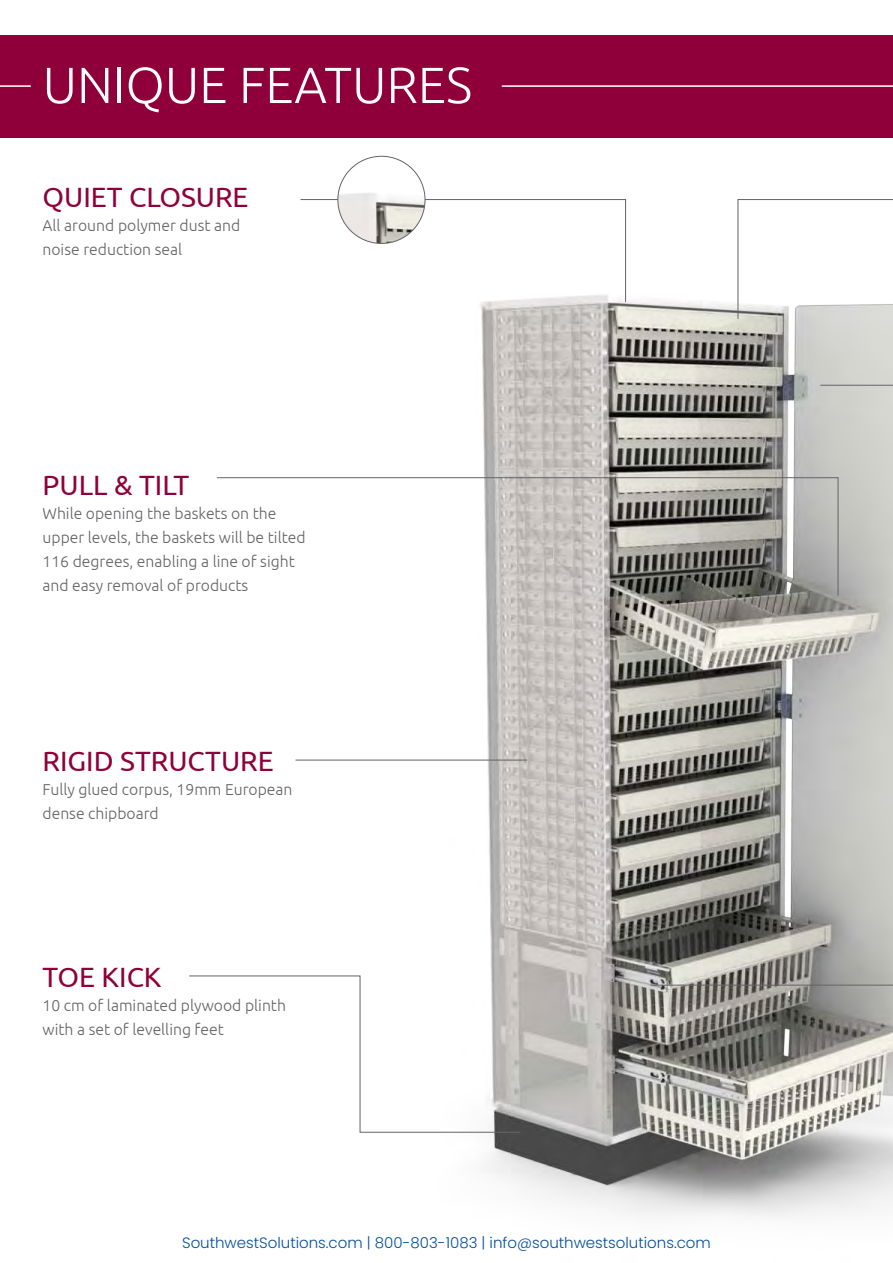
<style>
.page{position:relative;width:893px;height:1263px;background:#fff}
.page>*{position:absolute;margin:0;border:0;box-sizing:border-box;transform-origin:0 0}
.t1{font:300 50.7px "Ubuntu";color:#fff}
.t2{font:27.9px "Ubuntu";color:#8f003a}
.t3{font:300 15.75px/24px "Ubuntu";color:#636466}
.t4{font:300 15px "Poppins";color:#054f9c}
</style>
<div class="page">
<div style="left:0;top:35px;width:893px;height:102px;background:#8f003a"></div>
<hr style="left:502px;top:85px;width:391px;height:2px;background:#fff">
<hr style="left:0;top:85px;width:31px;height:2px;background:#fff">
<img style="left:300px;top:215px;width:593px;height:1002px">
<svg style="left:737px;top:199px;width:156px;height:121px"></svg>
<svg style="left:300px;top:199px;width:326px;height:104px"></svg>
<svg style="left:216px;top:477px;width:623px;height:119px"></svg>
<hr style="left:651px;top:985px;width:242px;height:1px;background:#636466">
<hr style="left:296px;top:760px;width:231px;height:1px;background:#636466">
<hr style="left:820px;top:385px;width:73px;height:1px;background:#636466">
<img style="left:338px;top:156px;width:87px;height:87px;border-radius:44px">
<svg style="left:189px;top:975px;width:332px;height:158px"></svg>
<h1 class="t1" style="left:43px;top:54px;width:431px">UNIQUE FEATURES</h1>
<h2 class="t2" style="left:43px;top:180px;width:208px">QUIET CLOSURE</h2>
<p class="t3" style="left:43px;top:213px;width:199px">All around polymer dust and noise reduction seal</p>
<h2 class="t2" style="left:43px;top:468px;width:148px">PULL &amp; TILT</h2>
<p class="t3" style="left:43px;top:501px;width:265px">While opening the baskets on the upper levels, the baskets will be tilted 116 degrees, enabling a line of sight and easy removal of products</p>
<h2 class="t2" style="left:43px;top:744px;width:233px">RIGID STRUCTURE</h2>
<p class="t3" style="left:43px;top:777px;width:252px">Fully glued corpus, 19mm European dense chipboard</p>
<h2 class="t2" style="left:43px;top:960px;width:120px">TOE KICK</h2>
<p class="t3" style="left:43px;top:993px;width:245px">10 cm of laminated plywood plinth with a set of levelling feet</p>
<p class="t4" style="left:182px;top:1234px;width:530px">SouthwestSolutions.com | 800-803-1083 | info@southwestsolutions.com</p>
</div>
